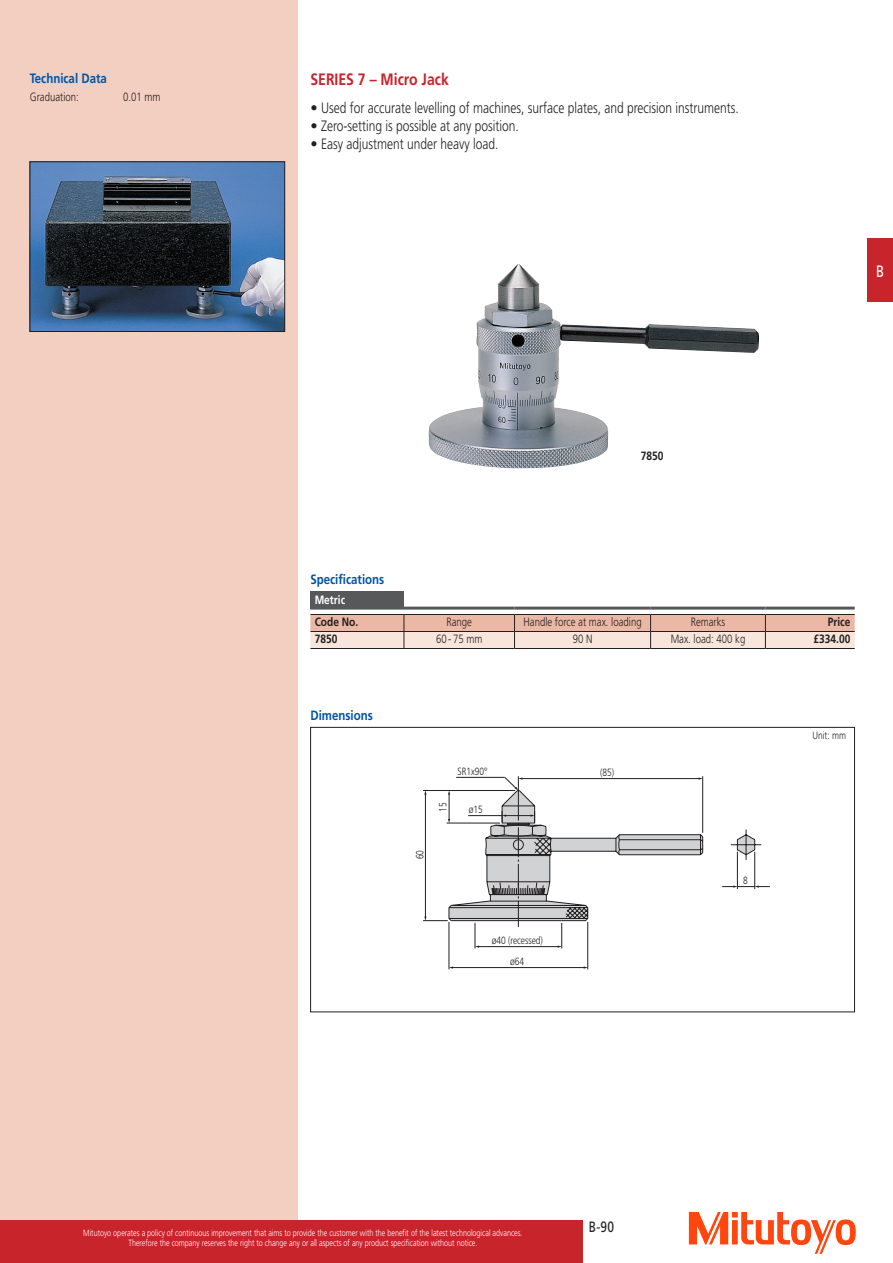
<style>
.page{position:relative;width:893px;height:1263px;background:#fff}
.page>*{position:absolute;margin:0;border:0;box-sizing:border-box;transform-origin:0 0}
.t1{font:700 16.5px "Mitutoyo Frutiger TU";color:#c8242b}
.t2{font:16.5px "Mitutoyo Frutiger TU";color:#fff}
.t3{font:300 15px "Mitutoyo Frutiger TU";color:#231f20;scale:1.2 1}
.t4{font:15px "Mitutoyo Frutiger TU";color:#231f20}
.t5{font:700 13.5px "Mitutoyo Frutiger TU";color:#0154a6}
.t6{font:300 12px "Mitutoyo Frutiger TU";color:#231f20}
.t7{font:700 12px "Mitutoyo Frutiger TU";color:#231f20}
.t8{font:700 12px "Mitutoyo Frutiger TU";color:#fff}
.t9{font:300 10.5px/21.5px "Mitutoyo Frutiger TU";color:#231f20;text-align:center}
.t10{font:300 9px/10.5px "Mitutoyo Frutiger TU";color:#fff;text-align:center}
</style>
<div class="page">
<div style="left:0;top:0;width:298px;height:1263px;background:#f2cfc0"></div>
<hr style="left:587px;top:922px;width:1px;height:47px;background:#231f20">
<hr style="left:449px;top:922px;width:1px;height:47px;background:#231f20">
<hr style="left:452px;top:967px;width:132px;height:1px;background:#231f20">
<svg style="left:423px;top:776px;width:347px;height:172px"></svg>
<div style="left:310px;top:727px;width:545px;height:285px;border:1px solid #231f20"></div>
<img style="left:429px;top:264px;width:330px;height:204px">
<div style="left:310px;top:591px;width:94px;height:17px;background:#57585a"></div>
<hr style="left:310px;top:607px;width:94px;height:3px;background:#57585a">
<hr style="left:404px;top:607px;width:110px;height:3px;background:#57585a">
<hr style="left:514px;top:607px;width:137px;height:3px;background:#57585a">
<hr style="left:651px;top:607px;width:114px;height:3px;background:#57585a">
<hr style="left:765px;top:607px;width:90px;height:3px;background:#57585a">
<hr style="left:310px;top:648px;width:94px;height:1px;background:#231f20">
<hr style="left:404px;top:648px;width:110px;height:1px;background:#231f20">
<hr style="left:514px;top:648px;width:137px;height:1px;background:#231f20">
<hr style="left:651px;top:648px;width:114px;height:1px;background:#231f20">
<hr style="left:765px;top:648px;width:90px;height:1px;background:#231f20">
<svg style="left:310px;top:614px;width:545px;height:34px;background:#e4c3b6"></svg>
<div style="left:0;top:1220px;width:583px;height:43px;background:#c8242b"></div>
<svg style="left:689px;top:1212px;width:167px;height:42px"></svg>
<div style="left:867px;top:238px;width:26px;height:64px;background:#c8242b"></div>
<img style="left:32px;top:164px;width:251px;height:166px">
<div style="left:30px;top:162px;width:255px;height:170px;border:1px solid #231f20"></div>
<h3 class="t5" style="left:30px;top:71px;width:79px">Technical Data</h3>
<h1 class="t1" style="left:310px;top:69px;width:140px">SERIES 7 – Micro Jack</h1>
<h3 class="t6" style="left:30px;top:90px;width:51px">Graduation:</h3>
<h3 class="t6" style="left:123px;top:90px;width:39px">0.01 mm</h3>
<h2 class="t3" style="left:310px;top:100px;width:358px">• Used for accurate levelling of machines, surface plates, and precision instruments.</h2>
<h2 class="t3" style="left:310px;top:118px;width:175px">• Zero-setting is possible at any position.</h2>
<h2 class="t3" style="left:310px;top:136px;width:158px">• Easy adjustment under heavy load.</h2>
<h1 class="t2" style="left:876px;top:262px;width:10px">B</h1>
<h3 class="t7" style="left:641px;top:448px;width:24px">7850</h3>
<h3 class="t5" style="left:310px;top:571px;width:75px">Specifications</h3>
<h3 class="t8" style="left:315px;top:592px;width:32px">Metric</h3>
<h3 class="t7" style="left:315px;top:615px;width:45px">Code No.</h3>
<h3 class="t6" style="left:446px;top:615px;width:27px">Range</h3>
<h3 class="t6" style="left:523px;top:615px;width:120px">Handle force at max. loading</h3>
<h3 class="t6" style="left:691px;top:615px;width:36px">Remarks</h3>
<h3 class="t7" style="left:828px;top:615px;width:24px">Price</h3>
<h3 class="t7" style="left:315px;top:632px;width:24px">7850</h3>
<h3 class="t6" style="left:436px;top:632px;width:48px">60 - 75 mm</h3>
<h3 class="t6" style="left:573px;top:632px;width:21px">90 N</h3>
<h3 class="t6" style="left:671px;top:632px;width:76px">Max. load: 400 kg</h3>
<h3 class="t7" style="left:814px;top:632px;width:38px">£334.00</h3>
<h3 class="t5" style="left:310px;top:708px;width:64px">Dimensions</h3>
<p class="t9" style="left:409px;top:859px;width:11px;rotate:-90deg">60</p>
<p class="t9" style="left:432px;top:812px;width:11px;rotate:-90deg">15</p>
<p class="t9" style="left:458px;top:761px;width:31px">SR1x90°</p>
<p class="t9" style="left:600px;top:762px;width:16px">(85)</p>
<p class="t9" style="left:469px;top:799px;width:16px">ø15</p>
<p class="t9" style="left:492px;top:929px;width:53px">ø40 (recessed) ø64</p>
<p class="t9" style="left:743px;top:870px;width:6px">8</p>
<p class="t9" style="left:812px;top:725px;width:35px">Unit: mm</p>
<p class="t10" style="left:83px;top:1227px;width:441px">Mitutoyo operates a policy of continuous improvement that aims to provide the customer with the benefit of the latest technological advances.<br>Therefore the company reserves the right to change any or all aspects of any product specification without notice.</p>
<h2 class="t4" style="left:589px;top:1218px;width:27px">B-90</h2>
</div>
